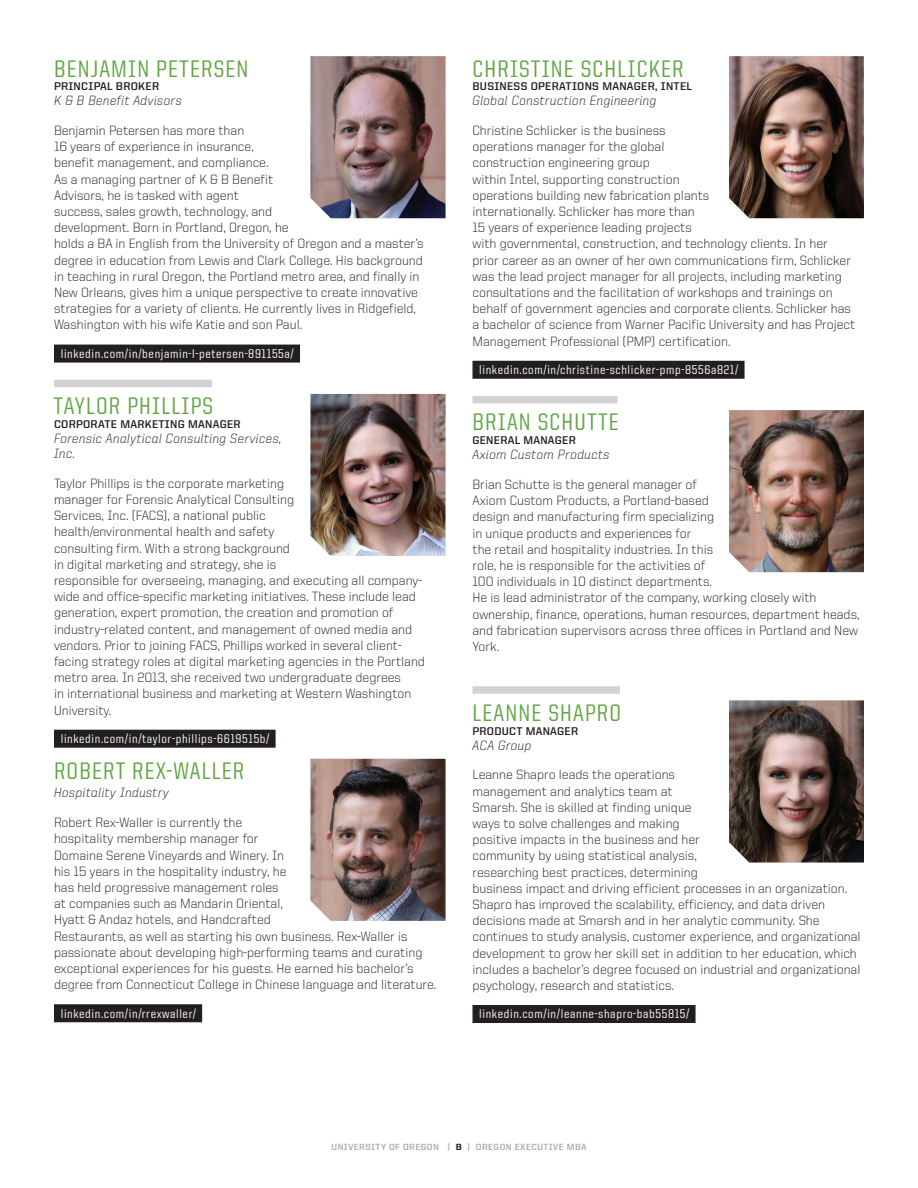
<style>
.page{position:relative;width:918px;height:1188px;background:#fff}
.page>*{position:absolute;margin:0;border:0;box-sizing:border-box;transform-origin:0 0}
.t1{font:500 24px "United Sans Semi Cond";letter-spacing:.05em;color:#60a744}
.t2{font:300 13.5px/16.2px "United Sans Reg";color:#231f20}
.t3{font:300 13.5px/15px "United Italic Reg";letter-spacing:.025em;color:#231f20}
.t4{font:500 12.75px "United Sans Semi Cond";letter-spacing:.05em;color:#fff}
.t5{font:700 11.25px "United Sans Reg";letter-spacing:.025em;color:#231f20}
.t6{font:700 9px "United Sans Reg";letter-spacing:.05em;color:#a7a8aa}
.s1{font-weight:800;color:#231f20}
</style>
<div class="page">
<div style="left:54px;top:345px;width:246px;height:18px;background:#231f20"></div>
<div style="left:54px;top:380px;width:158px;height:7px;background:#d1d2d4"></div>
<div style="left:54px;top:730px;width:222px;height:18px;background:#231f20"></div>
<div style="left:54px;top:1004px;width:148px;height:18px;background:#231f20"></div>
<img style="left:310px;top:56px;width:136px;height:162px">
<img style="left:310px;top:394px;width:136px;height:162px">
<img style="left:310px;top:759px;width:136px;height:162px">
<div style="left:472px;top:361px;width:273px;height:18px;background:#231f20"></div>
<div style="left:472px;top:396px;width:146px;height:7px;background:#d1d2d4"></div>
<div style="left:472px;top:686px;width:148px;height:8px;background:#d1d2d4"></div>
<div style="left:472px;top:1005px;width:224px;height:18px;background:#231f20"></div>
<img style="left:729px;top:56px;width:135px;height:162px">
<img style="left:729px;top:410px;width:135px;height:162px">
<img style="left:729px;top:700px;width:135px;height:162px">
<h1 class="t1" style="left:54px;top:56px;width:196px">BENJAMIN PETERSEN</h1>
<p class="t5" style="left:54px;top:80px;width:107px">PRINCIPAL BROKER</p>
<p class="t3" style="left:54px;top:93px;width:129px">K &amp; B Benefit Advisors</p>
<p class="t2" style="left:54px;top:122px;width:371px">Benjamin Petersen has more than<br>16 years of experience in insurance,<br>benefit management, and compliance.<br>As a managing partner of K &amp; B Benefit<br>Advisors, he is tasked with agent<br>success, sales growth, technology, and<br>development. Born in Portland, Oregon, he<br>holds a BA in English from the University of Oregon and a master’s degree in education from Lewis and Clark College. His background in teaching in rural Oregon, the Portland metro area, and finally in New Orleans, gives him a unique perspective to create innovative strategies for a variety of clients. He currently lives in Ridgefield, Washington with his wife Katie and son Paul.</p>
<p class="t4" style="left:61px;top:347px;width:235px">linkedin.com/in/benjamin-l-petersen-891155a/</p>
<h1 class="t1" style="left:54px;top:393px;width:161px">TAYLOR PHILLIPS</h1>
<p class="t5" style="left:54px;top:418px;width:188px">CORPORATE MARKETING MANAGER</p>
<p class="t3" style="left:54px;top:431px;width:229px">Forensic Analytical Consulting Services,<br>Inc.</p>
<p class="t2" style="left:54px;top:475px;width:373px">Taylor Phillips is the corporate marketing<br>manager for Forensic Analytical Consulting<br>Services, Inc. (FACS), a national public<br>health/environmental health and safety<br>consulting firm. With a strong background<br>in digital marketing and strategy, she is<br>responsible for overseeing, managing, and executing all company&shy;wide and office-specific marketing initiatives. These include lead generation, expert promotion, the creation and promotion of industry-related content, and management of owned media and vendors. Prior to joining FACS, Phillips worked in several client&shy;facing strategy roles at digital marketing agencies in the Portland metro area. In 2013, she received two undergraduate degrees<br>in international business and marketing at Western Washington University.</p>
<p class="t4" style="left:61px;top:732px;width:210px">linkedin.com/in/taylor-phillips-6619515b/</p>
<h1 class="t1" style="left:54px;top:758px;width:192px">ROBERT REX-WALLER</h1>
<p class="t3" style="left:54px;top:785px;width:116px">Hospitality Industry</p>
<p class="t2" style="left:54px;top:814px;width:384px">Robert Rex-Waller is currently the<br>hospitality membership manager for<br>Domaine Serene Vineyards and Winery. In<br>his 15 years in the hospitality industry, he<br>has held progressive management roles<br>at companies such as Mandarin Oriental,<br>Hyatt &amp; Andaz hotels, and Handcrafted<br>Restaurants, as well as starting his own business. Rex-Waller is passionate about developing high-performing teams and curating exceptional experiences for his guests. He earned his bachelor’s degree from Connecticut College in Chinese language and literature.</p>
<p class="t4" style="left:61px;top:1007px;width:137px">linkedin.com/in/rrexwaller/</p>
<h1 class="t1" style="left:472px;top:56px;width:213px">CHRISTINE SCHLICKER</h1>
<p class="t5" style="left:472px;top:80px;width:221px">BUSINESS OPERATIONS MANAGER, INTEL</p>
<p class="t3" style="left:472px;top:93px;width:186px">Global Construction Engineering</p>
<p class="t2" style="left:472px;top:122px;width:384px">Christine Schlicker is the business<br>operations manager for the global<br>construction engineering group<br>within Intel, supporting construction<br>operations building new fabrication plants<br>internationally. Schlicker has more than<br>15 years of experience leading projects<br>with governmental, construction, and technology clients. In her prior career as an owner of her own communications firm, Schlicker was the lead project manager for all projects, including marketing consultations and the facilitation of workshops and trainings on behalf of government agencies and corporate clients. Schlicker has a bachelor of science from Warner Pacific University and has Project Management Professional (PMP) certification.</p>
<p class="t4" style="left:479px;top:363px;width:261px">linkedin.com/in/christine-schlicker-pmp-8556a821/</p>
<h1 class="t1" style="left:472px;top:410px;width:148px">BRIAN SCHUTTE</h1>
<p class="t5" style="left:472px;top:434px;width:105px">GENERAL MANAGER</p>
<p class="t3" style="left:472px;top:447px;width:139px">Axiom Custom Products</p>
<p class="t2" style="left:472px;top:476px;width:389px">Brian Schutte is the general manager of<br>Axiom Custom Products, a Portland-based<br>design and manufacturing firm specializing<br>in unique products and experiences for<br>the retail and hospitality industries. In this<br>role, he is responsible for the activities of<br>100 individuals in 10 distinct departments.<br>He is lead administrator of the company, working closely with ownership, finance, operations, human resources, department heads, and fabrication supervisors across three offices in Portland and New York.</p>
<h1 class="t1" style="left:472px;top:700px;width:150px">LEANNE SHAPRO</h1>
<p class="t5" style="left:472px;top:725px;width:107px">PRODUCT MANAGER</p>
<p class="t3" style="left:472px;top:737px;width:61px">ACA Group</p>
<p class="t2" style="left:472px;top:767px;width:390px">Leanne Shapro leads the operations<br>management and analytics team at<br>Smarsh. She is skilled at finding unique<br>ways to solve challenges and making<br>positive impacts in the business and her<br>community by using statistical analysis,<br>researching best practices, determining<br>business impact and driving efficient processes in an organization.<br>Shapro has improved the scalability, efficiency, and data driven decisions made at Smarsh and in her analytic community. She continues to study analysis, customer experience, and organizational development to grow her skill set in addition to her education, which includes a bachelor’s degree focused on industrial and organizational psychology, research and statistics.</p>
<p class="t4" style="left:479px;top:1007px;width:212px">linkedin.com/in/leanne-shapro-bab55815/</p>
<p class="t6" style="left:332px;top:1142px;width:257px">UNIVERSITY OF OREGON | <span class="s1">8</span> | OREGON EXECUTIVE MBA</p>
</div>
